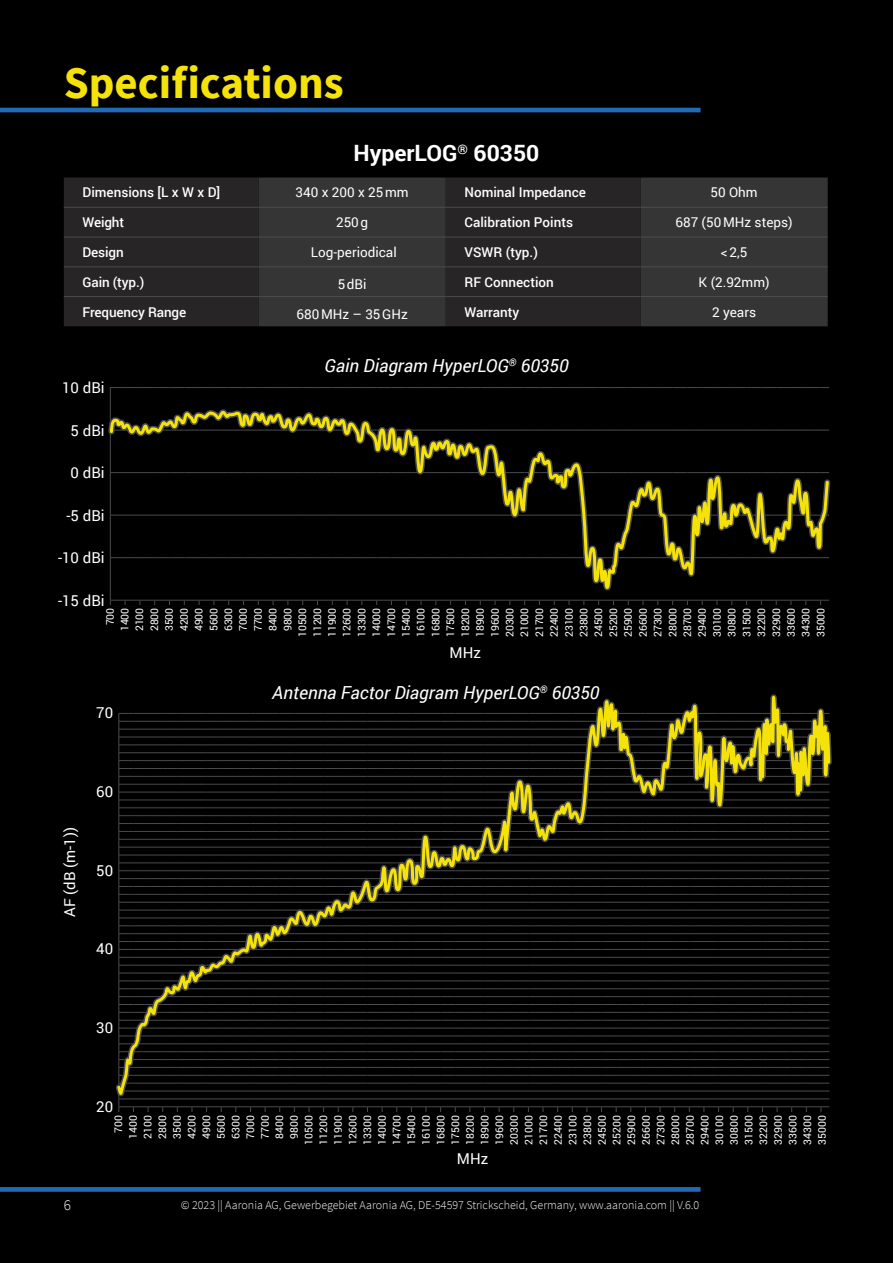
<style>
.page{position:relative;width:893px;height:1263px;background:#000001}
.page>*{position:absolute;margin:0;border:0;box-sizing:border-box;transform-origin:0 0}
.t1{font:700 45px "Source Sans Pro";color:#f5e209}
.t2{font:700 22.5px "Roboto";color:#fff}
.t3{font:italic 18px "Roboto";color:#fff}
.t4{font:15px "Roboto";color:#fff}
.t5{font:300 15px "Source Sans Pro";color:#fff}
.t6{font:500 13.5px "Roboto";color:#fff}
.t7{font:13.5px "Roboto";color:#fff}
.t8{font:300 12px "Source Sans Pro";color:#fff}
.t9{font:10.5px/14.7px "Roboto";color:#fff;text-align:right}
</style>
<div class="page">
<svg style="left:0;top:1187px;width:701px;height:5px"></svg>
<div style="left:64px;top:177px;width:195px;height:149px;background:#282526"></div>
<svg style="left:259px;top:177px;width:569px;height:149px;fill:#363536"></svg>
<hr style="left:64px;top:207px;width:195px;height:1px;background:#4b4c4d">
<hr style="left:259px;top:207px;width:187px;height:1px;background:#4b4c4d">
<hr style="left:446px;top:207px;width:195px;height:1px;background:#4b4c4d">
<hr style="left:641px;top:207px;width:187px;height:1px;background:#4b4c4d">
<hr style="left:64px;top:237px;width:195px;height:1px;background:#4b4c4d">
<hr style="left:259px;top:237px;width:187px;height:1px;background:#4b4c4d">
<hr style="left:446px;top:237px;width:195px;height:1px;background:#4b4c4d">
<hr style="left:641px;top:237px;width:187px;height:1px;background:#4b4c4d">
<hr style="left:64px;top:267px;width:195px;height:1px;background:#4b4c4d">
<hr style="left:259px;top:267px;width:187px;height:1px;background:#4b4c4d">
<hr style="left:446px;top:267px;width:195px;height:1px;background:#4b4c4d">
<hr style="left:641px;top:267px;width:187px;height:1px;background:#4b4c4d">
<hr style="left:64px;top:296px;width:195px;height:1px;background:#4b4c4d">
<hr style="left:259px;top:296px;width:187px;height:1px;background:#4b4c4d">
<hr style="left:446px;top:296px;width:195px;height:1px;background:#4b4c4d">
<hr style="left:641px;top:296px;width:187px;height:1px;background:#4b4c4d">
<svg style="left:118px;top:1095px;width:711px;height:17px"></svg>
<hr style="left:110px;top:388px;width:1px;height:42px;background:#4b4c4d">
<svg style="left:110px;top:387px;width:719px;height:1px"></svg>
<hr style="left:110px;top:558px;width:1px;height:42px;background:#4b4c4d">
<svg style="left:110px;top:600px;width:719px;height:5px"></svg>
<hr style="left:0;top:108px;width:701px;height:4px;background:#1f6bb5">
<svg style="left:108px;top:410px;width:722px;height:180px"></svg>
<svg style="left:116px;top:694px;width:716px;height:401px"></svg>
<h1 class="t1" style="left:64px;top:52px;width:281px">Specifications</h1>
<h2 class="t2" style="left:353px;top:137px;width:187px">HyperLOG<sup>®</sup> 60350</h2>
<p class="t6" style="left:83px;top:183px;width:139px">Dimensions [L x W x D]</p>
<p class="t7" style="left:296px;top:183px;width:115px">340 x 200 x 25mm</p>
<p class="t6" style="left:464px;top:183px;width:123px">Nominal Impedance</p>
<p class="t7" style="left:710px;top:183px;width:49px">50 Ohm</p>
<p class="t6" style="left:83px;top:213px;width:43px">Weight</p>
<p class="t7" style="left:336px;top:213px;width:34px">250g</p>
<p class="t6" style="left:464px;top:213px;width:110px">Calibration Points</p>
<p class="t7" style="left:675px;top:213px;width:119px">687 (50MHz steps)</p>
<p class="t6" style="left:83px;top:243px;width:43px">Design</p>
<p class="t7" style="left:311px;top:243px;width:87px">Log-periodical</p>
<p class="t6" style="left:464px;top:243px;width:75px">VSWR (typ.)</p>
<p class="t7" style="left:721px;top:243px;width:28px">&lt;2,5</p>
<p class="t6" style="left:83px;top:272px;width:63px">Gain (typ.)</p>
<p class="t7" style="left:338px;top:274px;width:30px">5dBi</p>
<p class="t6" style="left:464px;top:272px;width:91px">RF Connection</p>
<p class="t7" style="left:699px;top:272px;width:73px">K (2.92mm)</p>
<p class="t6" style="left:83px;top:302px;width:105px">Frequency Range</p>
<p class="t7" style="left:296px;top:304px;width:113px">680MHz – 35GHz</p>
<p class="t6" style="left:464px;top:302px;width:56px">Warranty</p>
<p class="t7" style="left:712px;top:302px;width:45px">2 years</p>
<h3 class="t4" style="left:62px;top:377px;width:44px">10 dBi</h3>
<h3 class="t4" style="left:71px;top:420px;width:36px">5 dBi</h3>
<h3 class="t4" style="left:71px;top:462px;width:36px">0 dBi</h3>
<h3 class="t4" style="left:67px;top:505px;width:40px">-5 dBi</h3>
<h3 class="t4" style="left:58px;top:547px;width:48px">-10 dBi</h3>
<h3 class="t4" style="left:58px;top:590px;width:48px">-15 dBi</h3>
<h3 class="t3" style="left:324px;top:352px;width:246px">Gain Diagram HyperLOG<sup>®</sup> 60350</h3>
<p class="t9" style="left:102px;top:637px;width:31px;rotate:-90deg">700<br>1400<br>2100<br>2800<br>3500<br>4200<br>4900<br>5600<br>6300<br>7000<br>7700<br>8400<br>9800<br>10500<br>11200<br>11900<br>12600<br>13300<br>14000<br>14700<br>15400<br>16100<br>16800<br>17500<br>18200<br>18900<br>19600<br>20300<br>21000<br>21700<br>22400<br>23100<br>23800<br>24500<br>25200<br>25900<br>26600<br>27300<br>28000<br>28700<br>29400<br>30100<br>30800<br>31500<br>32200<br>32900<br>33600<br>34300<br>35000</p>
<h3 class="t4" style="left:450px;top:642px;width:33px">MHz</h3>
<h3 class="t4" style="left:96px;top:702px;width:18px">70</h3>
<h3 class="t3" style="left:272px;top:679px;width:329px">Antenna Factor Diagram HyperLOG<sup>®</sup> 60350</h3>
<h3 class="t4" style="left:59px;top:917px;width:91px;rotate:-90deg">AF (dB (m-1))</h3>
<h3 class="t4" style="left:96px;top:781px;width:18px">60</h3>
<h3 class="t4" style="left:96px;top:860px;width:18px">50</h3>
<h3 class="t4" style="left:96px;top:938px;width:18px">40</h3>
<h3 class="t4" style="left:96px;top:1017px;width:18px">30</h3>
<h3 class="t4" style="left:96px;top:1096px;width:18px">20</h3>
<p class="t9" style="left:111px;top:1145px;width:31px;rotate:-90deg">700<br>1400<br>2100<br>2800<br>3500<br>4200<br>4900<br>5600<br>6300<br>7000<br>7700<br>8400<br>9800<br>10500<br>11200<br>11900<br>12600<br>13300<br>14000<br>14700<br>15400<br>16100<br>16800<br>17500<br>18200<br>18900<br>19600<br>20300<br>21000<br>21700<br>22400<br>23100<br>23800<br>24500<br>25200<br>25900<br>26600<br>27300<br>28000<br>28700<br>29400<br>30100<br>30800<br>31500<br>32200<br>32900<br>33600<br>34300<br>35000</p>
<h3 class="t4" style="left:457px;top:1148px;width:33px">MHz</h3>
<h3 class="t5" style="left:64px;top:1196px;width:9px">6</h3>
<p class="t8" style="left:181px;top:1197px;width:520px">© 2023 || Aaronia AG, Gewerbegebiet Aaronia AG, DE-54597 Strickscheid, Germany, www.aaronia.com || V.6.0</p>
</div>
